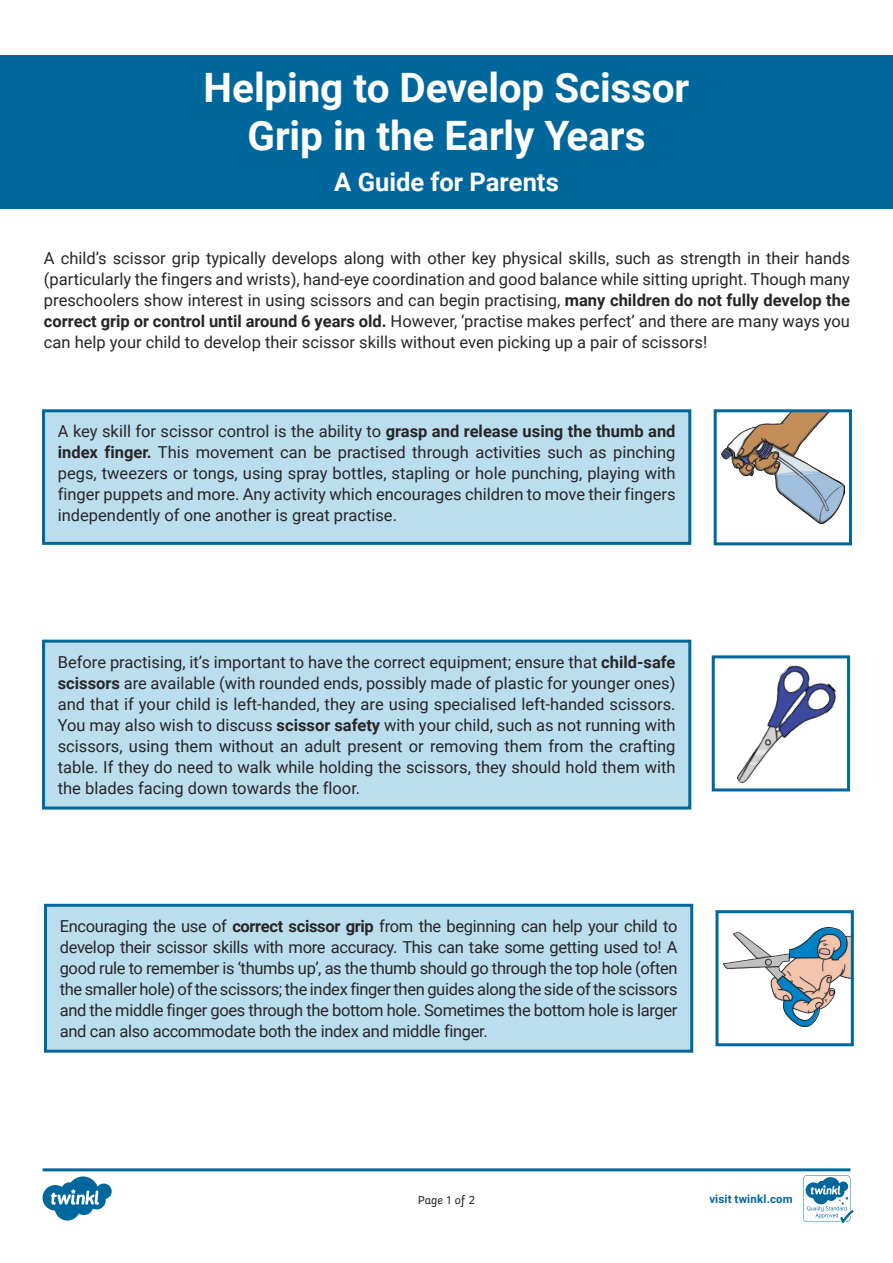
<style>
.page{position:relative;width:893px;height:1263px;background:#fff}
.page>*{position:absolute;margin:0;border:0;box-sizing:border-box;transform-origin:0 0}
.Heading_1{font:700 40.5px/48px "Roboto";letter-spacing:-.005em;color:#fff;text-align:center}
.Heading_2{font:700 25.5px "Roboto";color:#fff}
.Adult_Body_Copy{font:16.5px/21px "Roboto";color:#282526;text-align:justify}
.Page_Numbers{font:12px "Twinkl";letter-spacing:-.005em;color:#282526}
.Logo_URL_-_Colour{font:700 11.4px "Roboto";letter-spacing:.02em;color:#00679d}
.s1{font-weight:700}
</style>
<div class="page">
<svg style="left:43px;top:1168px;width:810px;height:55px"></svg>
<img style="left:721px;top:413px;width:124px;height:110px">
<div style="left:714px;top:409px;width:138px;height:136px;border:3px solid #00679d"></div>
<img style="left:736px;top:665px;width:100px;height:119px">
<div style="left:712px;top:655px;width:138px;height:136px;border:3px solid #00679d"></div>
<img style="left:724px;top:927px;width:126px;height:99px">
<div style="left:715px;top:910px;width:139px;height:136px;border:3px solid #00679d"></div>
<div style="left:44px;top:411px;width:646px;height:132px;background:#bbdeef"></div>
<div style="left:42px;top:409px;width:649px;height:136px;border:3px solid #00679d"></div>
<div style="left:44px;top:641px;width:646px;height:167px;background:#bbdeef"></div>
<div style="left:42px;top:640px;width:649px;height:169px;border:3px solid #00679d"></div>
<div style="left:45px;top:905px;width:647px;height:146px;background:#bbdeef"></div>
<div style="left:44px;top:904px;width:649px;height:149px;border:3px solid #00679d"></div>
<div style="left:0;top:55px;width:893px;height:153px;background:#00679d"></div>
<p class="Heading_1" style="left:204px;top:62px;width:487px">Helping to Develop Scissor<br>Grip in the Early Years</p>
<p class="Heading_2" style="left:334px;top:164px;width:226px">A Guide for Parents</p>
<p class="Adult_Body_Copy" style="left:44px;top:247px;width:808px">A child’s scissor grip typically develops along with other key physical skills, such as strength in their hands (particularly the fingers and wrists), hand-eye coordination and good balance while sitting upright. Though many preschoolers show interest in using scissors and can begin practising, <span class="s1">many children do not fully develop the correct grip or control until around 6 years old.</span> However, ‘practise makes perfect’ and there are many ways you can help your child to develop their scissor skills without even picking up a pair of scissors!</p>
<p class="Adult_Body_Copy" style="left:58px;top:420px;width:619px">A key skill for scissor control is the ability to <span class="s1">grasp and release using the thumb and index finger.</span> This movement can be practised through activities such as pinching pegs, tweezers or tongs, using spray bottles, stapling or hole punching, playing with finger puppets and more. Any activity which encourages children to move their fingers independently of one another is great practise.</p>
<p class="Adult_Body_Copy" style="left:58px;top:651px;width:619px">Before practising, it’s important to have the correct equipment; ensure that <span class="s1">child-safe scissors</span> are available (with rounded ends, possibly made of plastic for younger ones) and that if your child is left-handed, they are using specialised left-handed scissors.<br>You may also wish to discuss <span class="s1">scissor safety</span> with your child, such as not running with scissors, using them without an adult present or removing them from the crafting table. If they do need to walk while holding the scissors, they should hold them with the blades facing down towards the floor.</p>
<p class="Adult_Body_Copy" style="left:60px;top:915px;width:619px">Encouraging the use of <span class="s1">correct scissor grip</span> from the beginning can help your child to develop their scissor skills with more accuracy. This can take some getting used to! A good rule to remember is ‘thumbs up’, as the thumb should go through the top hole (often the smaller hole) of the scissors; the index finger then guides along the side of the scissors and the middle finger goes through the bottom hole. Sometimes the bottom hole is larger and can also accommodate both the index and middle finger.</p>
<p class="Page_Numbers" style="left:418px;top:1191px;width:59px">Page 1 of 2</p>
<p class="Logo_URL_-_Colour" style="left:709px;top:1191px;width:85px">visit twinkl.com</p>
</div>
